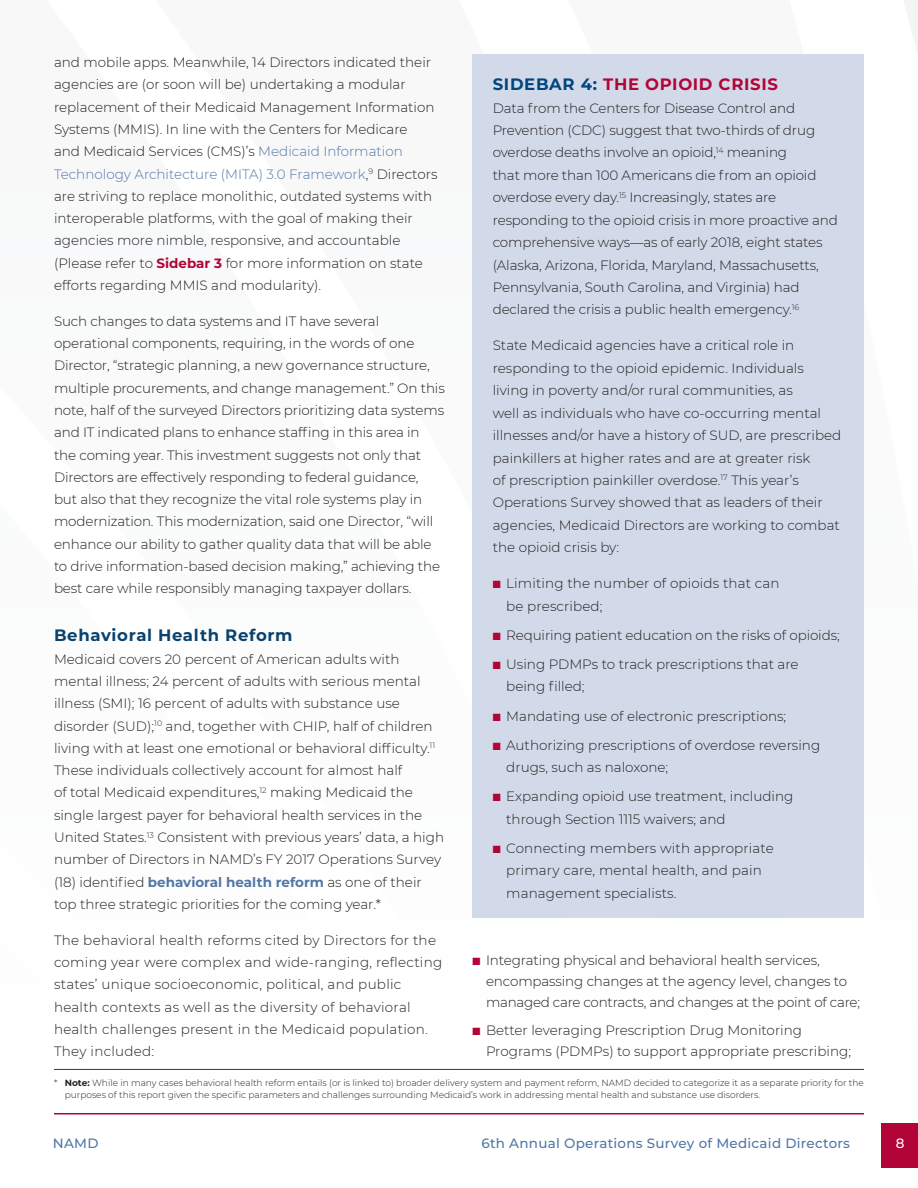
<style>
.page{position:relative;width:918px;height:1188px;background:#fff}
.page>*{position:absolute;margin:0;border:0;box-sizing:border-box;transform-origin:0 0}
._1{font:700 16.5px "Montserrat";letter-spacing:.04em;color:#b30437}
._1-2{font:700 16.5px "Montserrat";letter-spacing:.04em;color:#0a426f}
.T{font:300 13.5px/22.4px "Montserrat";color:#231f20}
.T-2{font:300 13.5px/22.4px "Montserrat";letter-spacing:.02em;color:#231f20}
.t1{font:500 13.5px "Montserrat";letter-spacing:.02em;color:#5177a7}
.t2{font:500 13.5px "Montserrat";color:#fff}
.footnote_1{font:300 9px/12px "Montserrat";color:#231f20}
.s1{color:#5177a7}
.s2{font-weight:700;color:#b30437}
.s3{font-weight:700;color:#5177a7}
.s4{font-weight:700}
.s5{color:#00467e}
.s6{color:#b30437}
</style>
<div class="page">
<svg style="left:54px;top:1068px;width:720px;height:47px"></svg>
<div style="left:882px;top:1123px;width:36px;height:45px;background:#b30437"></div>
<hr style="left:54px;top:1113px;width:810px;height:1px;background:#b30437">
<hr style="left:54px;top:1069px;width:810px;height:1px;background:#00467e">
<div style="left:472px;top:54px;width:392px;height:864px;background:#d2dae9"></div>
<p class="T" style="left:54px;top:51px;width:385px">and mobile apps. Meanwhile, 14 Directors indicated their agencies are (or soon will be) undertaking a modular replacement of their Medicaid Management Information Systems (MMIS). In line with the Centers for Medicare<br>and Medicaid Services (CMS)’s <span class="s1">Medicaid Information Technology Architecture (MITA) 3.0 Framework</span>,<sup>9</sup> Directors are striving to replace monolithic, outdated systems with interoperable platforms, with the goal of making their agencies more nimble, responsive, and accountable (Please refer to <span class="s2">Sidebar 3</span> for more information on state efforts regarding MMIS and modularity).</p>
<p class="T" style="left:54px;top:309px;width:392px">Such changes to data systems and IT have several operational components, requiring, in the words of one Director, “strategic planning, a new governance structure, multiple procurements, and change management.” On this note, half of the surveyed Directors prioritizing data systems and IT indicated plans to enhance staffing in this area in the coming year. This investment suggests not only that Directors are effectively responding to federal guidance, but also that they recognize the vital role systems play in modernization. This modernization, said one Director, “will enhance our ability to gather quality data that will be able to drive information-based decision making,” achieving the best care while responsibly managing taxpayer dollars.</p>
<p class="_1-2" style="left:54px;top:624px;width:240px">Behavioral Health Reform</p>
<p class="T" style="left:54px;top:647px;width:392px">Medicaid covers 20 percent of American adults with mental illness; 24 percent of adults with serious mental illness (SMI); 16 percent of adults with substance use disorder (SUD);<sup>10</sup> and, together with CHIP, half of children living with at least one emotional or behavioral difficulty.<sup>11<br></sup>These individuals collectively account for almost half<br>of total Medicaid expenditures,<sup>12</sup> making Medicaid the single largest payer for behavioral health services in the United States.<sup>13</sup> Consistent with previous years’ data, a high number of Directors in NAMD’s FY 2017 Operations Survey (18) identified <span class="s3">behavioral health reform</span> as one of their top three strategic priorities for the coming year.*</p>
<p class="T-2" style="left:54px;top:928px;width:390px">The behavioral health reforms cited by Directors for the coming year were complex and wide-ranging, reflecting states’ unique socioeconomic, political, and public health contexts as well as the diversity of behavioral health challenges present in the Medicaid population.<br>They included:</p>
<p class="footnote_1" style="left:65px;top:1077px;width:801px;text-indent:-11px">* <span class="s4">Note:</span> While in many cases behavioral health reform entails (or is linked to) broader delivery system and payment reform, NAMD decided to categorize it as a separate priority for the purposes of this report given the specific parameters and challenges surrounding Medicaid’s work in addressing mental health and substance use disorders.</p>
<p class="_1" style="left:493px;top:72px;width:287px"><span class="s5">SIDEBAR 4:</span> THE OPIOID CRISIS</p>
<p class="T" style="left:493px;top:96px;width:347px">Data from the Centers for Disease Control and Prevention (CDC) suggest that two-thirds of drug overdose deaths involve an opioid,<sup>14</sup> meaning<br>that more than 100 Americans die from an opioid overdose every day.<sup>15</sup> Increasingly, states are responding to the opioid crisis in more proactive and comprehensive ways—as of early 2018, eight states (Alaska, Arizona, Florida, Maryland, Massachusetts, Pennsylvania, South Carolina, and Virginia) had declared the crisis a public health emergency.<sup>16</sup></p>
<p class="T" style="left:493px;top:334px;width:350px">State Medicaid agencies have a critical role in responding to the opioid epidemic. Individuals living in poverty and/or rural communities, as<br>well as individuals who have co-occurring mental illnesses and/or have a history of SUD, are prescribed painkillers at higher rates and are at greater risk<br>of prescription painkiller overdose.<sup>17</sup> This year’s Operations Survey showed that as leaders of their agencies, Medicaid Directors are working to combat the opioid crisis by:</p>
<p class="T" style="left:506px;top:572px;width:275px;text-indent:-14px"><span class="s6">■</span> Limiting the number of opioids that can be prescribed;</p>
<p class="T" style="left:493px;top:623px;width:348px"><span class="s6">■</span> Requiring patient education on the risks of opioids;</p>
<p class="T" style="left:506px;top:652px;width:294px;text-indent:-14px"><span class="s6">■</span> Using PDMPs to track prescriptions that are being filled;</p>
<p class="T" style="left:493px;top:704px;width:295px"><span class="s6">■</span> Mandating use of electronic prescriptions;</p>
<p class="T" style="left:506px;top:733px;width:316px;text-indent:-14px"><span class="s6">■</span> Authorizing prescriptions of overdose reversing drugs, such as naloxone;</p>
<p class="T" style="left:506px;top:785px;width:289px;text-indent:-14px"><span class="s6">■</span> Expanding opioid use treatment, including through Section 1115 waivers; and</p>
<p class="T" style="left:506px;top:836px;width:269px;text-indent:-14px"><span class="s6">■</span> Connecting members with appropriate primary care, mental health, and pain management specialists.</p>
<p class="T" style="left:486px;top:950px;width:376px;line-height:21px;text-indent:-14px"><span class="s6">■</span> Integrating physical and behavioral health services, encompassing changes at the agency level, changes to managed care contracts, and changes at the point of care;</p>
<p class="T" style="left:486px;top:1020px;width:367px;line-height:21px;text-indent:-14px"><span class="s6">■</span> Better leveraging Prescription Drug Monitoring<br>Programs (PDMPs) to support appropriate prescribing;</p>
<p class="t1" style="left:53px;top:1134px;width:47px">NAMD</p>
<p class="t1" style="left:481px;top:1134px;width:370px">6th Annual Operations Survey of Medicaid Directors</p>
<p class="t2" style="left:896px;top:1134px;width:10px">8</p>
</div>
